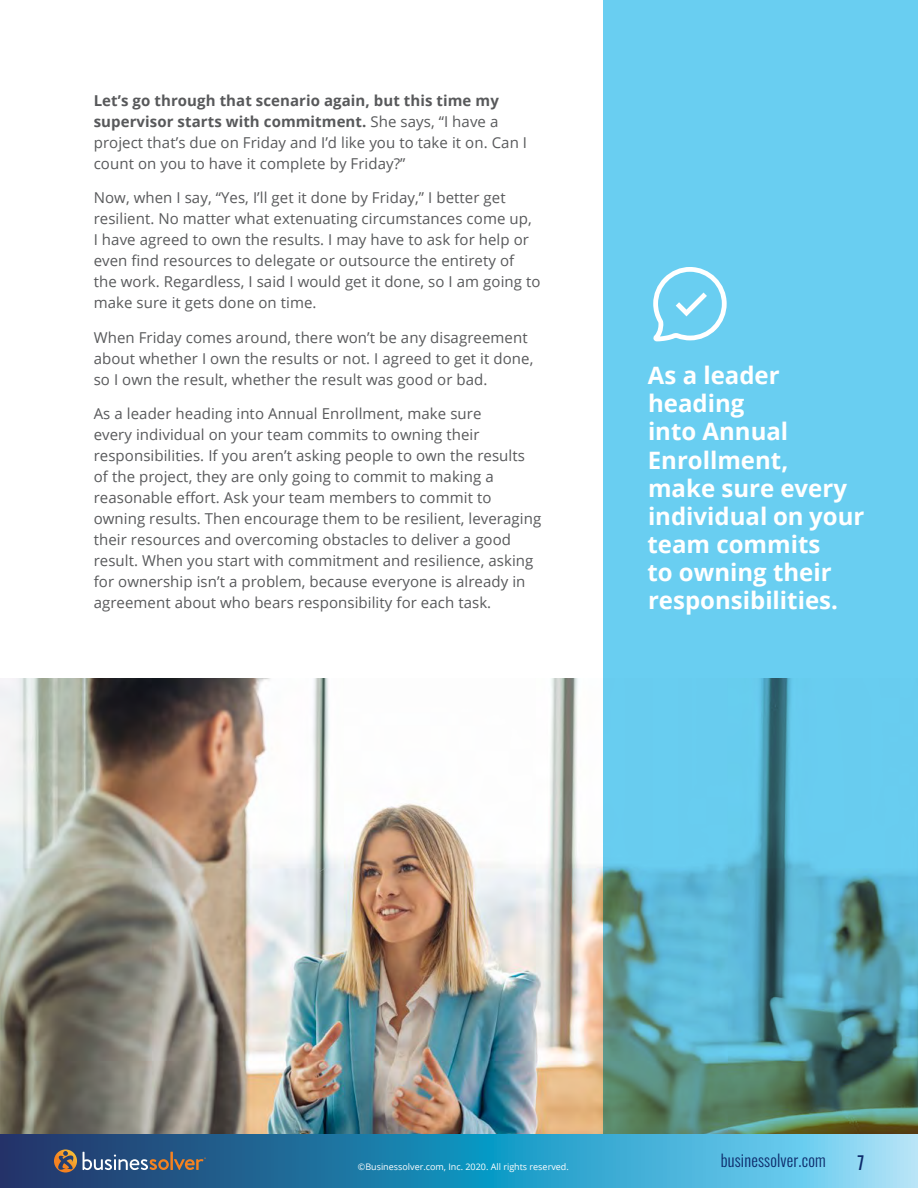
<style>
.page{position:relative;width:918px;height:1188px;background:#fff}
.page>*{position:absolute;margin:0;border:0;box-sizing:border-box;transform-origin:0 0}
.t1{font:700 24px/28px "Open Sans";color:#fff}
.t2{font:300 16.5px "Oswald";letter-spacing:.01em;color:#0d2c6c}
.t3{font:16.5px "Oswald";color:#0d2c6c}
.t4{font:15px/21px "Open Sans";letter-spacing:.005em;color:#58595b}
.t5{font:9px "Open Sans";color:#fff}
.s1{font-weight:700}
</style>
<div class="page">
<img style="left:0;top:678px;width:603px;height:456px">
<svg style="left:603px;top:0;width:315px;height:1134px;background:#63bfdb"></svg>
<svg style="left:653px;top:267px;width:74px;height:74px"></svg>
<svg style="left:0;top:1134px;width:918px;height:54px;background:#3990ba"></svg>
<svg style="left:54px;top:1149px;width:23px;height:24px"></svg>
<svg style="left:83px;top:1152px;width:123px;height:18px;background:#5e6f84"></svg>
<p class="t4" style="left:94px;top:90px;width:435px"><span class="s1">Let’s go through that scenario again, but this time my supervisor starts with commitment.</span> She says, “I have a project that’s due on Friday and I’d like you to take it on. Can I count on you to have it complete by Friday?”</p>
<p class="t4" style="left:94px;top:187px;width:448px">Now, when I say, “Yes, I’ll get it done by Friday,” I better get resilient. No matter what extenuating circumstances come up,<br>I have agreed to own the results. I may have to ask for help or even find resources to delegate or outsource the entirety of the work. Regardless, I said I would get it done, so I am going to make sure it gets done on time.</p>
<p class="t4" style="left:94px;top:327px;width:441px">When Friday comes around, there won’t be any disagreement about whether I own the results or not. I agreed to get it done, so I own the result, whether the result was good or bad.</p>
<p class="t4" style="left:94px;top:403px;width:449px">As a leader heading into Annual Enrollment, make sure<br>every individual on your team commits to owning their responsibilities. If you aren’t asking people to own the results of the project, they are only going to commit to making a reasonable effort. Ask your team members to commit to owning results. Then encourage them to be resilient, leveraging their resources and overcoming obstacles to deliver a good result. When you start with commitment and resilience, asking for ownership isn’t a problem, because everyone is already in agreement about who bears responsibility for each task.</p>
<h1 class="t1" style="left:647px;top:361px;width:219px">As a leader heading<br>into Annual<br>Enrollment,<br>make sure every individual on your team commits<br>to owning their responsibilities.</h1>
<p class="t5" style="left:358px;top:1161px;width:212px">©Businessolver.com, Inc. 2020. All rights reserved.</p>
<p class="t2" style="left:721px;top:1149px;width:106px">businessolver.com</p>
<p class="t3" style="left:857px;top:1151px;width:8px">7</p>
</div>
